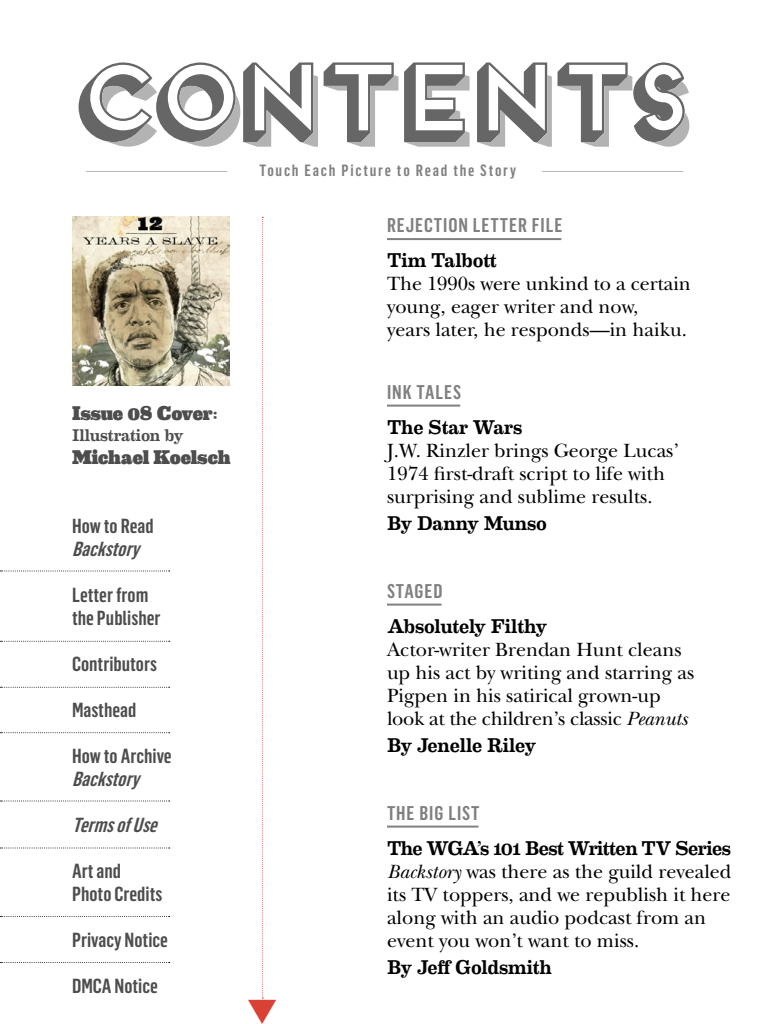
<style>
.page{position:relative;width:768px;height:1024px;background:#fff}
.page>*{position:absolute;margin:0;border:0;box-sizing:border-box;transform-origin:0 0}
.t1{font:20px/23px "New Baskerville Std";color:#000}
.t2{font:500 20px "Eames Century Modern";letter-spacing:-.015em;color:#000}
.t3{font:600 condensed 20px/23px "Flama";color:#4d4d4d}
.t4{font:italic 600 condensed 20px "Flama";color:#4d4d4d}
.t5{font:900 20px "Eames Century Modern";letter-spacing:-.01em;color:#4d4d4d}
.t6{font:600 condensed 19.5px "Flama";letter-spacing:.05em;color:#808080}
.t7{font:500 17px "Eames Century Modern";letter-spacing:-.005em;color:#4d4d4d}
.t8{font:600 condensed 16px "Flama";letter-spacing:.11em;color:#808080}
.s1{font-style:italic}
</style>
<div class="page">
<hr style="left:387px;top:238px;width:174px;height:2px;background:#808080">
<hr style="left:387px;top:405px;width:73px;height:2px;background:#808080">
<hr style="left:387px;top:604px;width:55px;height:2px;background:#808080">
<hr style="left:387px;top:826px;width:92px;height:2px;background:#808080">
<svg style="left:79px;top:62px;width:604px;height:78px"></svg>
<svg style="left:102px;top:75px;width:587px;height:72px"></svg>
<hr style="left:86px;top:171px;width:141px;height:1px;background:#999">
<hr style="left:542px;top:171px;width:141px;height:1px;background:#999">
<img style="left:72px;top:216px;width:157px;height:170px">
<svg style="left:0;top:570px;width:170px;height:2px"></svg>
<svg style="left:0;top:641px;width:170px;height:1px"></svg>
<svg style="left:0;top:687px;width:170px;height:1px"></svg>
<svg style="left:0;top:732px;width:170px;height:1px"></svg>
<svg style="left:0;top:800px;width:170px;height:2px"></svg>
<svg style="left:0;top:848px;width:170px;height:1px"></svg>
<svg style="left:0;top:916px;width:170px;height:1px"></svg>
<svg style="left:0;top:962px;width:170px;height:1px"></svg>
<svg style="left:261px;top:217px;width:3px;height:782px"></svg>
<p class="t5" style="left:72px;top:398px;width:147px">Issue 08 Cover:</p>
<p class="t7" style="left:72px;top:422px;width:113px">Illustration by</p>
<p class="t5" style="left:72px;top:442px;width:160px">Michael Koelsch</p>
<p class="t3" style="left:72px;top:514px;width:83px">How to Read</p>
<p class="t4" style="left:72px;top:537px;width:68px">Backstory</p>
<p class="t3" style="left:72px;top:583px;width:90px">Letter from the Publisher</p>
<p class="t3" style="left:72px;top:652px;width:86px">Contributors</p>
<p class="t3" style="left:72px;top:698px;width:66px">Masthead</p>
<p class="t3" style="left:72px;top:744px;width:101px">How to Archive</p>
<p class="t4" style="left:72px;top:767px;width:68px">Backstory</p>
<p class="t4" style="left:72px;top:813px;width:92px">TermsofUse</p>
<p class="t3" style="left:72px;top:859px;width:92px">Art and<br>Photo Credits</p>
<p class="t3" style="left:72px;top:928px;width:97px">Privacy Notice</p>
<p class="t3" style="left:72px;top:974px;width:87px">DMCA Notice</p>
<p class="t8" style="left:260px;top:161px;width:258px">Touch Each Picture to Read the Story</p>
<p class="t6" style="left:387px;top:214px;width:177px">REJECTION LETTER FILE</p>
<p class="t2" style="left:387px;top:245px;width:111px">Tim Talbott</p>
<p class="t1" style="left:387px;top:272px;width:305px">The 1990s were unkind to a certain young, eager writer and now,<br>years later, he responds—in haiku.</p>
<p class="t6" style="left:387px;top:381px;width:76px">INK TALES</p>
<p class="t2" style="left:387px;top:412px;width:137px">The Star Wars</p>
<p class="t1" style="left:387px;top:439px;width:294px">J.W. Rinzler brings George Lucas’<br>1974 first-draft script to life with surprising and sublime results.</p>
<p class="t2" style="left:387px;top:508px;width:162px">By Danny Munso</p>
<p class="t6" style="left:387px;top:580px;width:57px">STAGED</p>
<p class="t2" style="left:387px;top:611px;width:162px">Absolutely Filthy</p>
<p class="t1" style="left:387px;top:638px;width:309px">Actor-writer Brendan Hunt cleans up his act by writing and starring as Pigpen in his satirical grown-up look at the children’s classic <span class="s1">Peanuts</span></p>
<p class="t2" style="left:387px;top:730px;width:151px">By Jenelle Riley</p>
<p class="t6" style="left:387px;top:802px;width:94px">THE BIG LIST</p>
<p class="t2" style="left:387px;top:833px;width:346px">The WGA’s 101 Best Written TV Series</p>
<p class="t1" style="left:387px;top:860px;width:346px"><span class="s1">Backstory</span> was there as the guild revealed its TV toppers, and we republish it here along with an audio podcast from an event you won’t want to miss.</p>
<p class="t2" style="left:387px;top:952px;width:167px">By Jeff Goldsmith</p>
</div>
